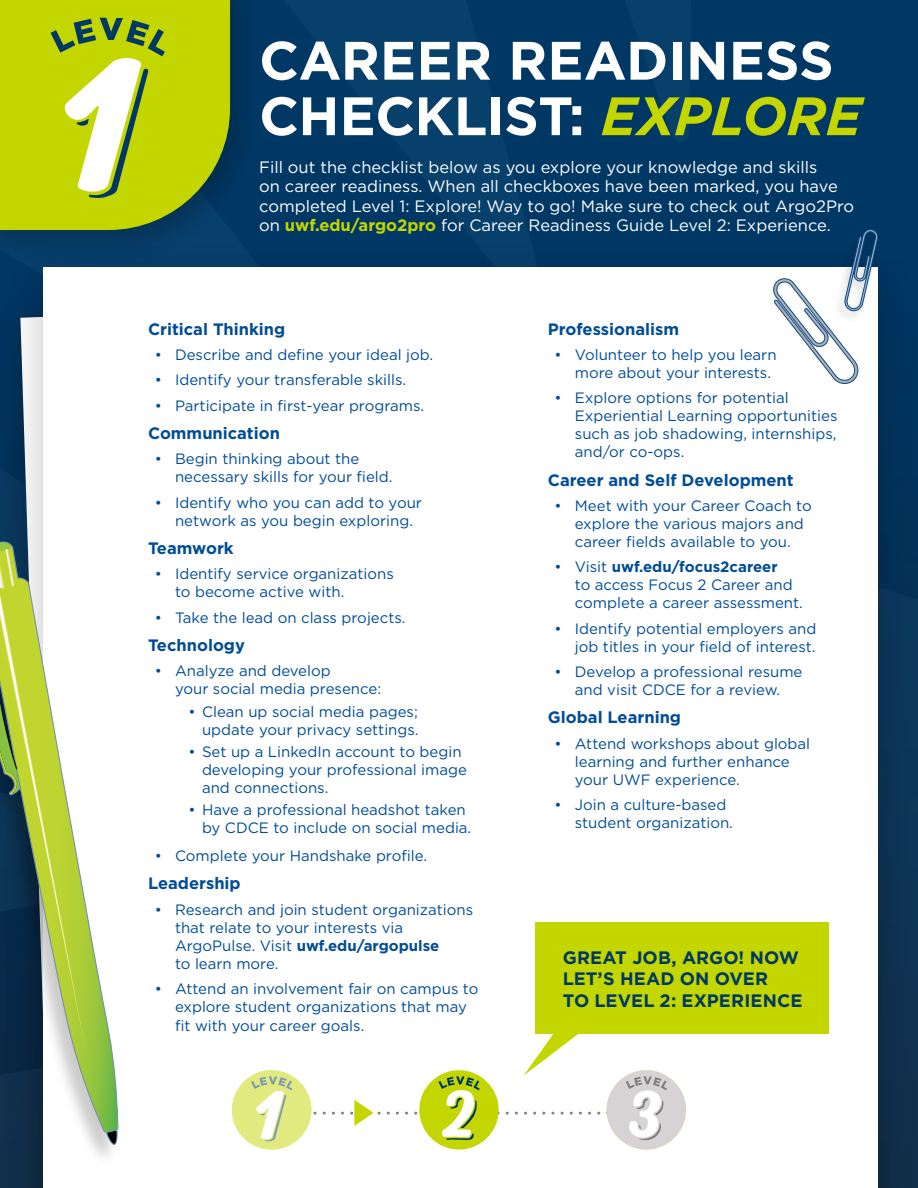
<style>
.page{position:relative;width:918px;height:1188px;background:#003865}
.page>*{position:absolute;margin:0;border:0;box-sizing:border-box;transform-origin:0 0}
.t1{font:700 54px/55.5px "Gotham";letter-spacing:-.005em;color:#fff}
.t2{font:700 18px/21.6px "Gotham";letter-spacing:.005em;color:#003865}
.Paragraph{font:16.5px/19.5px "Gotham";color:#fff}
.Paragraph-2{font:700 16.5px "Gotham";color:#004c97}
.t3{font:15px/18px "Gotham";color:#004c97}
.s1{font-style:italic;color:#c4d600}
.s2{font-weight:700;color:#c4d600}
.s3{font-weight:700}
</style>
<div class="page">
<div style="left:0;top:0;width:263px;height:264px;background:#003761"></div>
<svg style="left:0;top:0;width:230px;height:230px;background:#b1c608"></svg>
<svg style="left:51px;top:18px;width:114px;height:180px;background:#bed049"></svg>
<div style="left:1px;top:239px;width:917px;height:949px;background:#000;opacity:.25"></div>
<div style="left:44px;top:268px;width:834px;height:920px;background:#fff"></div>
<div style="left:607px;top:1070px;width:79px;height:80px;background:#d7d3d4;border-radius:50%"></div>
<div style="left:536px;top:922px;width:293px;height:112px;background:#c4d600"></div>
<svg style="left:0;top:541px;width:44px;height:55px;background:#a7b884"></svg>
<svg style="left:0;top:596px;width:667px;height:592px"></svg>
<div style="left:833px;top:227px;width:47px;height:96px;background:#000;opacity:.22"></div>
<svg style="left:772px;top:229px;width:106px;height:155px"></svg>
<p class="t1" style="left:259px;top:32px;width:604px">CAREER READINESS<br>CHECKLIST: <span class="s1">EXPLORE</span></p>
<p class="Paragraph" style="left:259px;top:157px;width:596px">Fill out the checklist below as you explore your knowledge and skills<br>on career readiness. When all checkboxes have been marked, you have completed Level 1: Explore! Way to go! Make sure to check out Argo2Pro on <span class="s2">uwf.edu/argo2pro</span> for Career Readiness Guide Level 2: Experience.</p>
<p class="Paragraph-2" style="left:148px;top:318px;width:139px">Critical Thinking</p>
<p class="t3" style="left:155px;top:345px;width:278px">• Describe and define your ideal job.</p>
<p class="t3" style="left:155px;top:371px;width:251px">• Identify your transferable skills.</p>
<p class="t3" style="left:155px;top:396px;width:269px">• Participate in first-year programs.</p>
<p class="Paragraph-2" style="left:148px;top:422px;width:134px">Communication</p>
<p class="t3" style="left:175px;top:450px;width:217px;text-indent:-20px">• Begin thinking about the necessary skills for your field.</p>
<p class="t3" style="left:155px;top:493px;width:269px;text-align:center">• Identify who you can add to your network as you begin exploring.</p>
<p class="Paragraph-2" style="left:148px;top:537px;width:87px">Teamwork</p>
<p class="t3" style="left:175px;top:565px;width:220px;text-indent:-20px">• Identify service organizations to become active with.</p>
<p class="t3" style="left:155px;top:608px;width:250px">• Take the lead on class projects.</p>
<p class="Paragraph-2" style="left:148px;top:634px;width:98px">Technology</p>
<p class="t3" style="left:175px;top:662px;width:208px;text-indent:-20px">• Analyze and develop<br>your social media presence:</p>
<p class="t3" style="left:189px;top:702px;width:231px;text-align:right">• Clean up social media pages; update your privacy settings.</p>
<p class="t3" style="left:202px;top:742px;width:267px;text-indent:-13px">• Set up a LinkedIn account to begin developing your professional image and connections.</p>
<p class="t3" style="left:189px;top:801px;width:282px;text-align:right">• Have a professional headshot taken by CDCE to include on social media.</p>
<p class="t3" style="left:155px;top:846px;width:272px">• Complete your Handshake profile.</p>
<p class="Paragraph-2" style="left:148px;top:872px;width:94px">Leadership</p>
<p class="t3" style="left:175px;top:900px;width:300px;text-indent:-20px">• Research and join student organizations that relate to your interests via<br>ArgoPulse. Visit <span class="s3">uwf.edu/argopulse<br></span>to learn more.</p>
<p class="t3" style="left:155px;top:979px;width:325px;text-align:center">• Attend an involvement fair on campus to explore student organizations that may</p>
<p class="t3" style="left:175px;top:1017px;width:189px">fit with your career goals.</p>
<p class="Paragraph-2" style="left:548px;top:318px;width:133px">Professionalism</p>
<p class="t3" style="left:575px;top:345px;width:203px;text-indent:-20px">• Volunteer to help you learn more about your interests.</p>
<p class="t3" style="left:575px;top:389px;width:264px;text-indent:-20px">• Explore options for potential<br>Experiential Learning opportunities such as job shadowing, internships, and/or co-ops.</p>
<p class="Paragraph-2" style="left:548px;top:469px;width:247px">Career and Self Development</p>
<p class="t3" style="left:575px;top:496px;width:238px;text-indent:-20px">• Meet with your Career Coach to explore the various majors and career fields available to you.</p>
<p class="t3" style="left:575px;top:558px;width:227px;text-indent:-20px">• Visit <span class="s3">uwf.edu/focus2career<br></span>to access Focus 2 Career and complete a career assessment.</p>
<p class="t3" style="left:555px;top:619px;width:263px;text-align:right">• Identify potential employers and job titles in your field of interest.</p>
<p class="t3" style="left:555px;top:662px;width:249px;text-align:center">• Develop a professional resume and visit CDCE for a review.</p>
<p class="Paragraph-2" style="left:548px;top:706px;width:135px">Global Learning</p>
<p class="t3" style="left:575px;top:734px;width:237px;text-indent:-20px">• Attend workshops about global learning and further enhance your UWF experience.</p>
<p class="t3" style="left:555px;top:795px;width:178px;text-align:right">• Join a culture-based student organization.</p>
<p class="t2" style="left:563px;top:946px;width:241px">GREAT JOB, ARGO! NOW<br>LET’S HEAD ON OVER<br>TO LEVEL 2: EXPERIENCE</p>
</div>
